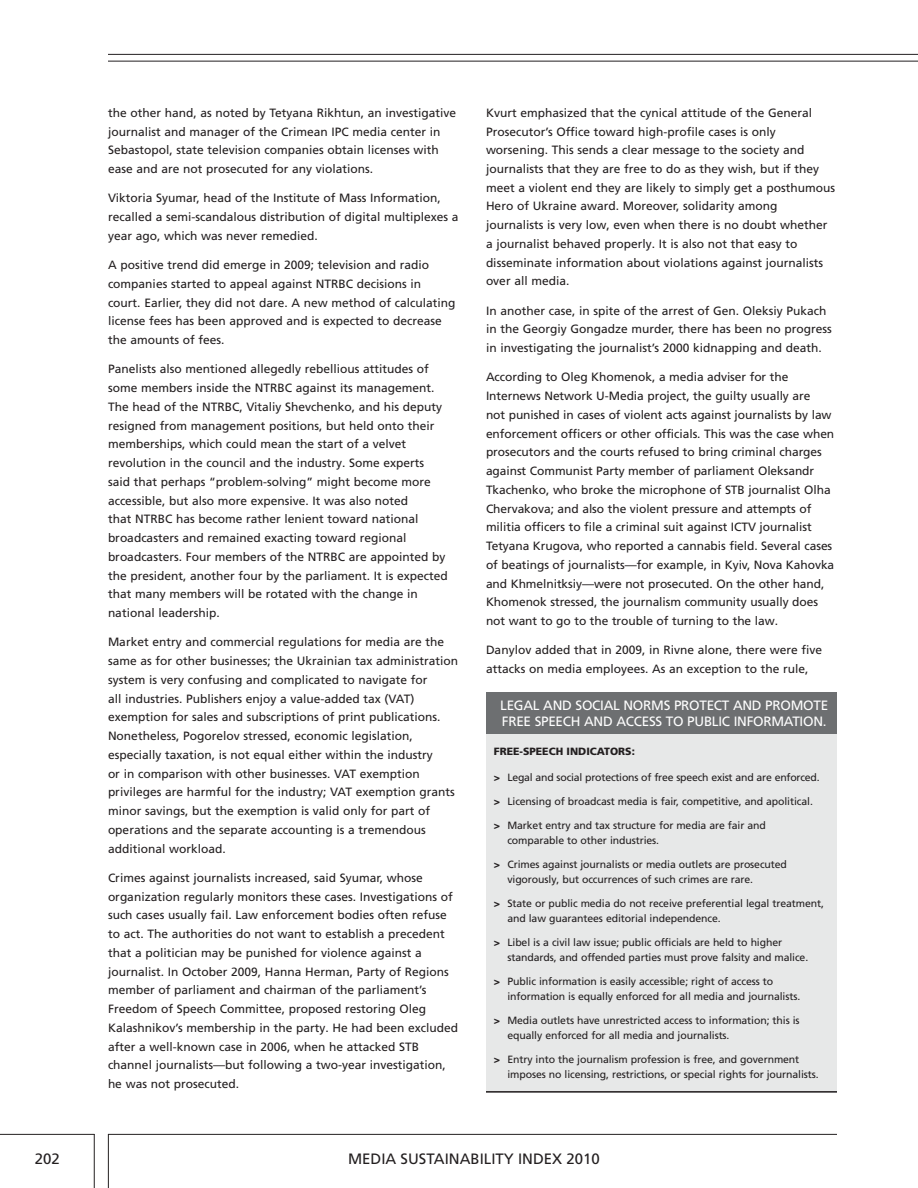
<style>
.page{position:relative;width:918px;height:1188px;background:#fff}
.page>*{position:absolute;margin:0;border:0;box-sizing:border-box;transform-origin:0 0}
.t1{font:15px "Frutiger LT Pro";color:#231f20}
.t2{font:13.5px "Frutiger LT Pro";color:#fff}
.t3{font:12px/18.8px "Frutiger LT Pro";color:#231f20}
.t4{font:10.5px/15px "Frutiger LT Pro";letter-spacing:-.01em;color:#231f20}
.t5{font:900 10.5px "Frutiger";color:#231f20}
.s1{font-family:"Frutiger";font-weight:900}
</style>
<div class="page">
<hr style="left:108px;top:1134px;width:729px;height:1px;background:#231f20">
<hr style="left:0;top:1134px;width:94px;height:1px;background:#231f20">
<hr style="left:94px;top:1134px;width:1px;height:54px;background:#231f20">
<hr style="left:108px;top:1134px;width:1px;height:54px;background:#231f20">
<hr style="left:108px;top:61px;width:810px;height:1px;background:#231f20">
<hr style="left:108px;top:54px;width:810px;height:1px;background:#231f20">
<div style="left:486px;top:726px;width:351px;height:366px;background:#e7e8e8"></div>
<div style="left:486px;top:692px;width:351px;height:42px;background:#6d6f71"></div>
<hr style="left:486px;top:1091px;width:351px;height:2px;background:#231f20">
<p class="t3" style="left:108px;top:104px;width:350px">the other hand, as noted by Tetyana Rikhtun, an investigative journalist and manager of the Crimean IPC media center in Sebastopol, state television companies obtain licenses with ease and are not prosecuted for any violations.</p>
<p class="t3" style="left:108px;top:189px;width:352px">Viktoria Syumar, head of the Institute of Mass Information, recalled a semi-scandalous distribution of digital multiplexes a year ago, which was never remedied.</p>
<p class="t3" style="left:108px;top:256px;width:349px">A positive trend did emerge in 2009; television and radio companies started to appeal against NTRBC decisions in court. Earlier, they did not dare. A new method of calculating license fees has been approved and is expected to decrease the amounts of fees.</p>
<p class="t3" style="left:108px;top:360px;width:341px">Panelists also mentioned allegedly rebellious attitudes of some members inside the NTRBC against its management.<br>The head of the NTRBC, Vitaliy Shevchenko, and his deputy resigned from management positions, but held onto their memberships, which could mean the start of a velvet revolution in the council and the industry. Some experts said that perhaps “problem-solving” might become more accessible, but also more expensive. It was also noted<br>that NTRBC has become rather lenient toward national broadcasters and remained exacting toward regional broadcasters. Four members of the NTRBC are appointed by the president, another four by the parliament. It is expected that many members will be rotated with the change in national leadership.</p>
<p class="t3" style="left:108px;top:633px;width:352px">Market entry and commercial regulations for media are the same as for other businesses; the Ukrainian tax administration system is very confusing and complicated to navigate for<br>all industries. Publishers enjoy a value-added tax (VAT) exemption for sales and subscriptions of print publications.<br>Nonetheless, Pogorelov stressed, economic legislation, especially taxation, is not equal either within the industry<br>or in comparison with other businesses. VAT exemption privileges are harmful for the industry; VAT exemption grants minor savings, but the exemption is valid only for part of operations and the separate accounting is a tremendous additional workload.</p>
<p class="t3" style="left:108px;top:868px;width:352px">Crimes against journalists increased, said Syumar, whose organization regularly monitors these cases. Investigations of such cases usually fail. Law enforcement bodies often refuse to act. The authorities do not want to establish a precedent that a politician may be punished for violence against a journalist. In October 2009, Hanna Herman, Party of Regions member of parliament and chairman of the parliament’s Freedom of Speech Committee, proposed restoring Oleg Kalashnikov’s membership in the party. He had been excluded after a well-known case in 2006, when he attacked STB channel journalists—but following a two-year investigation, he was not prosecuted.</p>
<p class="t3" style="left:486px;top:103px;width:351px">Kvurt emphasized that the cynical attitude of the General Prosecutor’s Office toward high-profile cases is only worsening. This sends a clear message to the society and journalists that they are free to do as they wish, but if they meet a violent end they are likely to simply get a posthumous Hero of Ukraine award. Moreover, solidarity among journalists is very low, even when there is no doubt whether a journalist behaved properly. It is also not that easy to disseminate information about violations against journalists over all media.</p>
<p class="t3" style="left:486px;top:301px;width:347px">In another case, in spite of the arrest of Gen. Oleksiy Pukach in the Georgiy Gongadze murder, there has been no progress in investigating the journalist’s 2000 kidnapping and death.</p>
<p class="t3" style="left:486px;top:368px;width:350px">According to Oleg Khomenok, a media adviser for the Internews Network U-Media project, the guilty usually are<br>not punished in cases of violent acts against journalists by law enforcement officers or other officials. This was the case when prosecutors and the courts refused to bring criminal charges against Communist Party member of parliament Oleksandr Tkachenko, who broke the microphone of STB journalist Olha Chervakova; and also the violent pressure and attempts of militia officers to file a criminal suit against ICTV journalist Tetyana Krugova, who reported a cannabis field. Several cases of beatings of journalists—for example, in Kyiv, Nova Kahovka and Khmelnitksiy—were not prosecuted. On the other hand, Khomenok stressed, the journalism community usually does not want to go to the trouble of turning to the law.</p>
<p class="t3" style="left:486px;top:641px;width:338px">Danylov added that in 2009, in Rivne alone, there were five attacks on media employees. As an exception to the rule,</p>
<p class="t2" style="left:500px;top:697px;width:16px">Legal</p>
<p class="t2" style="left:543px;top:697px;width:11px">and</p>
<p class="t2" style="left:576px;top:697px;width:9px">social</p>
<p class="t2" style="left:624px;top:697px;width:11px">norms</p>
<p class="t2" style="left:674px;top:697px;width:9px">protect</p>
<p class="t2" style="left:733px;top:697px;width:11px">and</p>
<p class="t2" style="left:765px;top:697px;width:10px">promote</p>
<p class="t2" style="left:502px;top:713px;width:8px">free</p>
<p class="t2" style="left:535px;top:713px;width:9px">speech</p>
<p class="t2" style="left:584px;top:713px;width:11px">and</p>
<p class="t2" style="left:616px;top:713px;width:9px">access</p>
<p class="t2" style="left:666px;top:713px;width:30px">to public</p>
<p class="t2" style="left:734px;top:713px;width:9px">information</p>
<p class="t2" style="left:823px;top:713px;width:5px">.</p>
<p class="t5" style="left:494px;top:745px;width:143px">FREE-SPEECH INDICATORS:</p>
<p class="t4" style="left:494px;top:770px;width:327px"><span class="s1">&gt;</span> Legal and social protections of free speech exist and are enforced.</p>
<p class="t4" style="left:494px;top:794px;width:321px"><span class="s1">&gt;</span> Licensing of broadcast media is fair, competitive, and apolitical.</p>
<p class="t4" style="left:507px;top:818px;width:260px;text-indent:-14px"><span class="s1">&gt;</span> Market entry and tax structure for media are fair and comparable to other industries.</p>
<p class="t4" style="left:507px;top:857px;width:281px;text-indent:-14px"><span class="s1">&gt;</span> Crimes against journalists or media outlets are prosecuted vigorously, but occurrences of such crimes are rare.</p>
<p class="t4" style="left:507px;top:896px;width:318px;text-indent:-14px"><span class="s1">&gt;</span> State or public media do not receive preferential legal treatment, and law guarantees editorial independence.</p>
<p class="t4" style="left:507px;top:935px;width:302px;text-indent:-14px"><span class="s1">&gt;</span> Libel is a civil law issue; public officials are held to higher standards, and offended parties must prove falsity and malice.</p>
<p class="t4" style="left:507px;top:974px;width:294px;text-indent:-14px"><span class="s1">&gt;</span> Public information is easily accessible; right of access to information is equally enforced for all media and journalists.</p>
<p class="t4" style="left:507px;top:1013px;width:294px;text-indent:-14px"><span class="s1">&gt;</span> Media outlets have unrestricted access to information; this is equally enforced for all media and journalists.</p>
<p class="t4" style="left:507px;top:1052px;width:313px;text-indent:-14px"><span class="s1">&gt;</span> Entry into the journalism profession is free, and government imposes no licensing, restrictions, or special rights for journalists.</p>
<p class="t1" style="left:35px;top:1150px;width:27px">202</p>
<p class="t1" style="left:348px;top:1150px;width:253px">MEDIA SUSTAINABILITY INDEX 2010</p>
</div>
